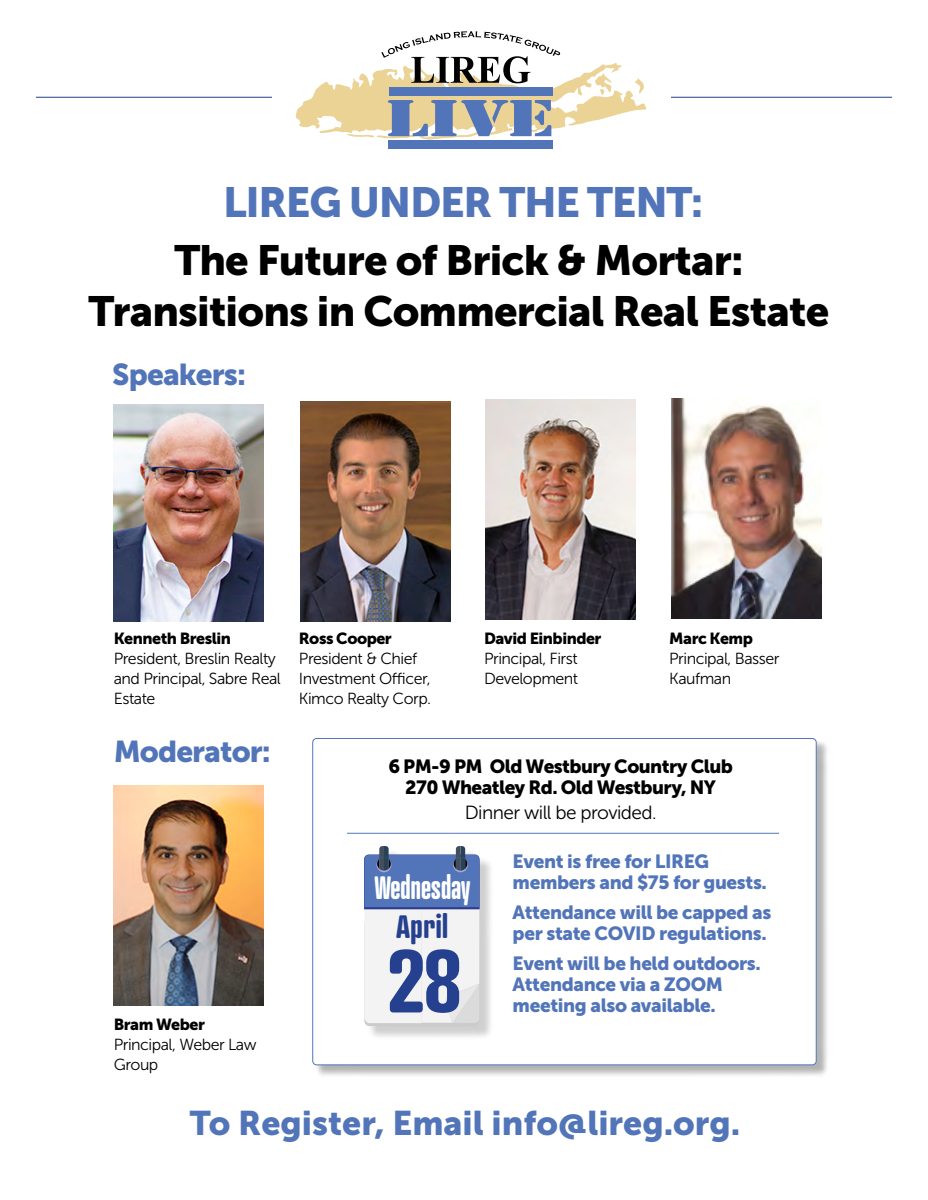
<style>
.page{position:relative;width:928px;height:1200px;background:#fff}
.page>*{position:absolute;margin:0;border:0;box-sizing:border-box;transform-origin:0 0}
.t1{font:700 86.7px "Atrament";color:#25408f}
.t2{font:48.3px "Stencil Std";color:#5275b9;scale:1.49 1}
.t3{font:42px/51px "Museo Sans 900";letter-spacing:-.02em;color:#000;text-align:center}
.t4{font:42px "Museo Sans 900";letter-spacing:-.03em;color:#5275b9}
.t5{font:34px "Museo Sans 900";color:#5275b9}
.t6{font:700 31.3px "Atrament";letter-spacing:-.02em;color:#fff;scale:.83 1}
.t7{font:700 31.3px "Atrament";color:#25408f}
.t8{font:30px "Museo Sans 900";letter-spacing:-.03em;color:#5275b9}
.t9{font:19px/21px "Museo Sans 900";letter-spacing:-.02em;color:#5275b9}
.t10{font:19px/21px "Museo Sans 900";letter-spacing:-.03em;color:#000;text-align:center}
.t11{font:19px "Museo Sans 300";letter-spacing:-.03em;color:#000}
.t12{font:16px/20px "Museo Sans 300";letter-spacing:-.03em;color:#000}
.s1{font-family:"Museo Sans 900"}
.s2{font-size:18px}
</style>
<div class="page">
<div style="left:314px;top:739px;width:515px;height:339px;background:#000;opacity:.3"></div>
<div style="left:313px;top:738px;width:503px;height:327px;background:#fff;border-radius:4px"></div>
<div style="left:367px;top:848px;width:127px;height:192px;background:#000;opacity:.19"></div>
<svg style="left:364px;top:846px;width:116px;height:180px"></svg>
<div style="left:389px;top:140px;width:164px;height:8px;background:#5275b9"></div>
<svg style="left:296px;top:31px;width:350px;height:109px"></svg>
<hr style="left:36px;top:97px;width:236px;height:1px;background:#25408f">
<hr style="left:671px;top:97px;width:221px;height:1px;background:#25408f">
<img style="left:671px;top:398px;width:150px;height:220px">
<img style="left:114px;top:404px;width:150px;height:218px">
<img style="left:485px;top:400px;width:150px;height:220px">
<img style="left:301px;top:401px;width:150px;height:220px">
<img style="left:114px;top:786px;width:150px;height:220px">
<hr style="left:347px;top:833px;width:432px;height:1px;background:#5275b9">
<h2 class="t2" style="left:385px;top:87px;width:115px">LIVE</h2>
<p class="t4" style="left:223px;top:179px;width:482px">LIREG UNDER THE TENT:</p>
<p class="t3" style="left:89px;top:235px;width:742px">The Future of Brick &amp; Mortar:<br>Transitions in Commercial Real Estate</p>
<p class="t8" style="left:112px;top:357px;width:135px">Speakers:</p>
<p class="t12" style="left:114px;top:628px;width:169px"><span class="s1">Kenneth Breslin<br></span>President, Breslin Realty and Principal, Sabre Real<br>Estate</p>
<p class="t12" style="left:299px;top:628px;width:134px"><span class="s1">Ross Cooper<br></span>President &amp; Chief<br>Investment Officer,<br>Kimco Realty Corp.</p>
<p class="t12" style="left:484px;top:628px;width:119px"><span class="s1">David Einbinder<br></span>Principal, First<br>Development</p>
<p class="t12" style="left:669px;top:628px;width:112px"><span class="s1">Marc Kemp<br></span>Principal, Basser<br>Kaufman</p>
<p class="t8" style="left:114px;top:735px;width:159px">Moderator:</p>
<p class="t10" style="left:388px;top:755px;width:346px">6 PM-9 PM Old Westbury Country Club<br>270 Wheatley Rd. Old Westbury, NY</p>
<p class="t11" style="left:465px;top:802px;width:193px">Dinner will be provided<span class="s2">.</span></p>
<p class="t12" style="left:114px;top:1014px;width:144px"><span class="s1">Bram Weber<br></span>Principal, Weber Law<br>Group</p>
<p class="t6" style="left:374px;top:868px;width:117px">Wednesday</p>
<p class="t7" style="left:396px;top:906px;width:54px">April</p>
<p class="t1" style="left:386px;top:926px;width:78px">28</p>
<p class="t9" style="left:513px;top:851px;width:256px">Event is free for LIREG members and $75 for guests.</p>
<p class="t9" style="left:513px;top:902px;width:260px">Attendance will be capped as per state COVID regulations.</p>
<p class="t9" style="left:513px;top:953px;width:250px">Event will be held outdoors.<br>Attendance via a ZOOM meeting also available.</p>
<p class="t5" style="left:190px;top:1104px;width:552px">To Register, Email info@lireg.org.</p>
</div>
